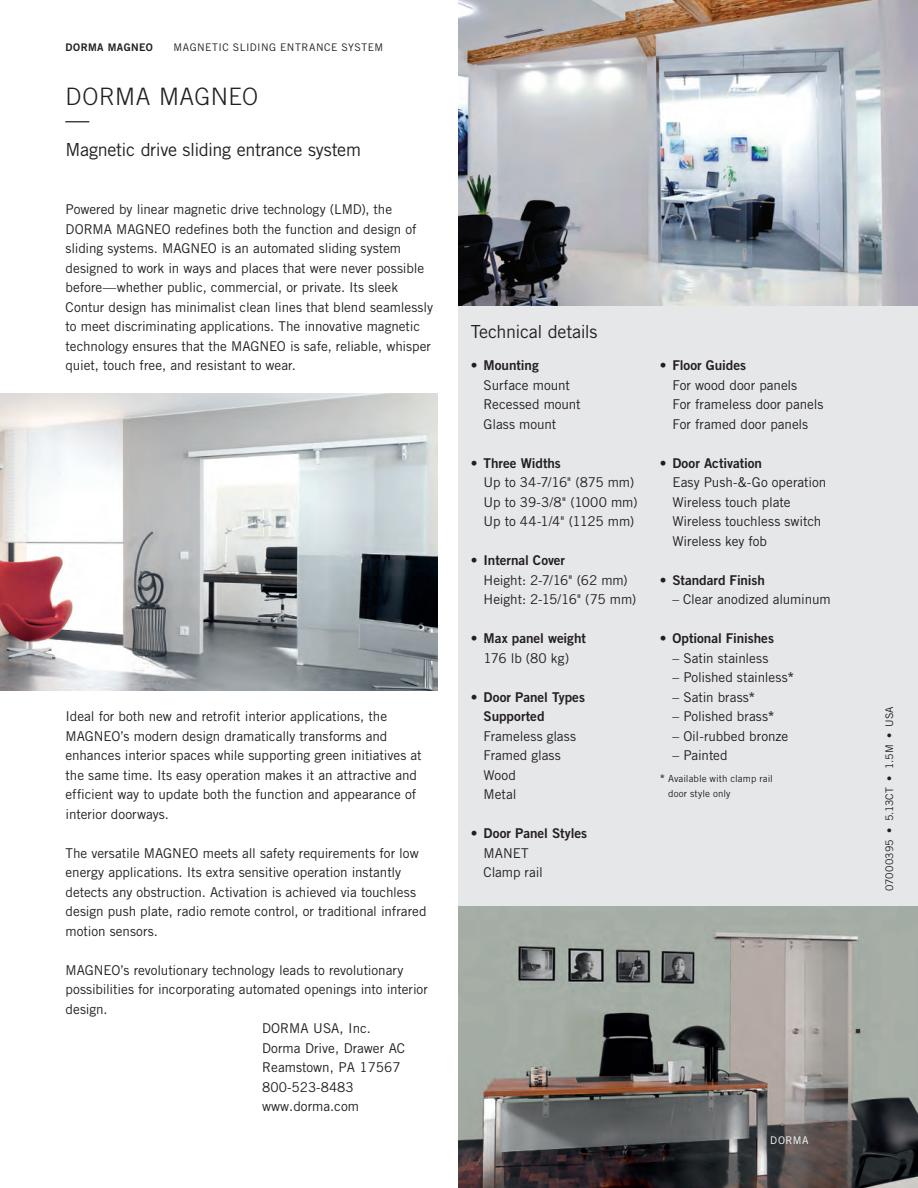
<style>
.page{position:relative;width:918px;height:1188px;background:#fff}
.page>*{position:absolute;margin:0;border:0;box-sizing:border-box;transform-origin:0 0}
.Headline_16_pt{font:300 24px "Trade Gothic LT Std";letter-spacing:.015em;color:#231f20}
.Headline_16_pt-2{font:24px "Trade Gothic LT Std";color:#231f20}
.Subheading_12_pt{font:18px "Trade Gothic LT Std";letter-spacing:-.02em;color:#231f20}
.Copy_text_9_pt{font:13.5px/19.5px "Trade Gothic LT Std";letter-spacing:-.005em;color:#231f20}
.Copy_text_9_pt_last{font:13.5px/19.5px "Trade Gothic LT Std";letter-spacing:-.005em;color:#231f20}
.t1{font:13.5px/19.5px "Trade Gothic LT Std Bd 2";letter-spacing:-.005em;color:#231f20;text-align:center}
.Body_Copy{font:13.5px/19.5px "Trade Gothic LT Std";color:#231f20}
.t2{font:10.5px "Trade Gothic LT Std";letter-spacing:.04em;color:#231f20}
.t3{font:10.5px "Trade Gothic LT Std";color:#231f20}
.t4{font:10.5px "Trade Gothic LT Std Bd 2";letter-spacing:.04em;color:#231f20}
.DORMA_footer{font:10.5px "Trade Gothic LT Std";letter-spacing:.05em;color:#fff}
.Marginal_note___capt{font:9.75px/15px "Trade Gothic LT Std";color:#231f20}
.s1{font-family:"Trade Gothic LT Std Bd 2"}
.s2{font-family:"Trade Gothic LT Std"}
.s3{font-family:"Trade Gothic LT Std Bd 2";font-size:10.5px}
</style>
<div class="page">
<div style="left:459px;top:0;width:459px;height:940px;background:#e6e7e9"></div>
<img style="left:459px;top:906px;width:459px;height:282px">
<img style="left:0;top:393px;width:437px;height:298px">
<img style="left:459px;top:0;width:459px;height:306px">
<p class="t4" style="left:66px;top:41px;width:89px">DORMA MAGNEO</p>
<p class="t2" style="left:174px;top:41px;width:211px">MAGNETIC SLIDING ENTRANCE SYSTEM</p>
<p class="Headline_16_pt" style="left:66px;top:82px;width:194px">DORMA MAGNEO</p>
<p class="Headline_16_pt-2" style="left:66px;top:105px;width:25px">—</p>
<p class="Subheading_12_pt" style="left:66px;top:139px;width:297px">Magnetic drive sliding entrance system</p>
<p class="Copy_text_9_pt" style="left:66px;top:200px;width:369px">Powered by linear magnetic drive technology (LMD), the DORMA MAGNEO redefines both the function and design of sliding systems. MAGNEO is an automated sliding system designed to work in ways and places that were never possible before—whether public, commercial, or private. Its sleek Contur design has minimalist clean lines that blend seamlessly</p>
<p class="Copy_text_9_pt" style="left:66px;top:317px;width:367px">to meet discriminating applications. The innovative magnetic technology ensures that the MAGNEO is safe, reliable, whisper quiet, touch free, and resistant to wear.</p>
<p class="Copy_text_9_pt_last" style="left:66px;top:707px;width:358px">Ideal for both new and retrofit interior applications, the MAGNEO’s modern design dramatically transforms and enhances interior spaces while supporting green initiatives at the same time. Its easy operation makes it an attractive and efficient way to update both the function and appearance of interior doorways.</p>
<p class="Copy_text_9_pt_last" style="left:66px;top:843px;width:362px">The versatile MAGNEO meets all safety requirements for low energy applications. Its extra sensitive operation instantly detects any obstruction. Activation is achieved via touchless design push plate, radio remote control, or traditional infrared motion sensors.</p>
<p class="Copy_text_9_pt" style="left:66px;top:960px;width:364px">MAGNEO’s revolutionary technology leads to revolutionary possibilities for incorporating automated openings into interior design.</p>
<p class="Body_Copy" style="left:262px;top:1018px;width:144px">DORMA USA, Inc.<br>Dorma Drive, Drawer AC</p>
<p class="Body_Copy" style="left:262px;top:1057px;width:140px">Reamstown, PA 17567</p>
<p class="Body_Copy" style="left:262px;top:1077px;width:93px">800-523-8483</p>
<p class="Body_Copy" style="left:262px;top:1096px;width:98px">www.dorma.com</p>
<p class="Subheading_12_pt" style="left:471px;top:321px;width:128px">Technical details</p>
<p class="Copy_text_9_pt" style="left:484px;top:356px;width:99px;text-indent:-13px"><span class="s1">• Mounting<br></span>Surface mount<br>Recessed mount<br>Glass mount</p>
<p class="Copy_text_9_pt" style="left:484px;top:453px;width:155px;text-indent:-13px"><span class="s1">• Three Widths<br></span>Up to 34-7/16" (875 mm)<br>Up to 39-3/8" (1000 mm)<br>Up to 44-1/4" (1125 mm)</p>
<p class="Copy_text_9_pt" style="left:484px;top:551px;width:154px;text-indent:-13px"><span class="s1">• Internal Cover<br></span>Height: 2-7/16" (62 mm)<br>Height: 2-15/16" (75 mm)</p>
<p class="t1" style="left:471px;top:629px;width:117px">• Max panel weight<br><span class="s2">176 lb (80 kg)</span></p>
<p class="Copy_text_9_pt" style="left:484px;top:687px;width:103px;text-indent:-13px"><span class="s1">• Door Panel Types<br>Supported<br></span>Frameless glass<br>Framed glass<br>Wood<br>Metal</p>
<p class="t1" style="left:484px;top:824px;width:105px;text-align:left;text-indent:-13px">• Door Panel Styles<br><span class="s2">MANET<br>Clamp rail</span></p>
<p class="Copy_text_9_pt" style="left:672px;top:356px;width:152px;text-indent:-13px"><span class="s1">• Floor Guides<br></span>For wood door panels<br>For frameless door panels<br>For framed door panels</p>
<p class="Copy_text_9_pt" style="left:672px;top:453px;width:155px;text-indent:-13px"><span class="s1">• Door Activation<br></span>Easy Push-&amp;-Go operation<br>Wireless touch plate<br>Wireless touchless switch<br>Wireless key fob</p>
<p class="t1" style="left:660px;top:570px;width:107px">• Standard Finish</p>
<p class="Copy_text_9_pt" style="left:672px;top:590px;width:160px">– Clear anodized aluminum</p>
<p class="t1" style="left:660px;top:629px;width:116px">• Optional Finishes</p>
<p class="Copy_text_9_pt" style="left:672px;top:648px;width:98px">– Satin stainless</p>
<p class="Copy_text_9_pt" style="left:672px;top:668px;width:123px">– Polished stainless<span class="s1">*</span></p>
<p class="Copy_text_9_pt" style="left:672px;top:687px;width:84px">– Satin brass<span class="s1">*</span></p>
<p class="Copy_text_9_pt" style="left:672px;top:707px;width:104px">– Polished brass<span class="s1">*</span></p>
<p class="Copy_text_9_pt" style="left:672px;top:726px;width:117px">– Oil-rubbed bronze</p>
<p class="Copy_text_9_pt" style="left:672px;top:746px;width:57px">– Painted</p>
<p class="Marginal_note___capt" style="left:668px;top:771px;width:106px;text-indent:-8px"><span class="s3">*</span> Available with clamp rail door style only</p>
<p class="DORMA_footer" style="left:770px;top:1134px;width:40px">DORMA</p>
<p class="t3" style="left:883px;top:891px;width:186px;rotate:-90deg">07000395 • 5.13CT • 1.5M • USA</p>
</div>
